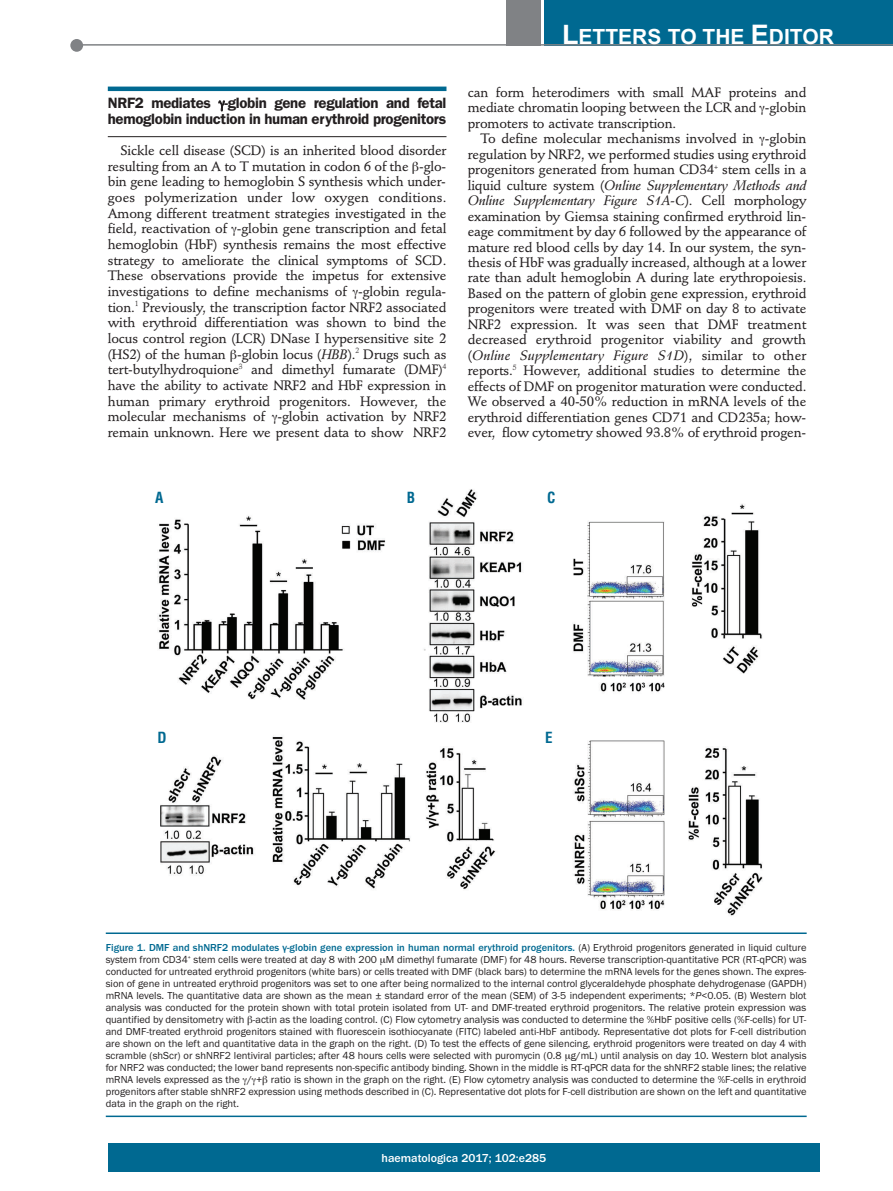
<style>
.page{position:relative;width:893px;height:1191px;background:#fff}
.page>*{position:absolute;margin:0;border:0;box-sizing:border-box;transform-origin:0 0}
.t1{font:700 21px "Arial";color:#fff}
.t2{font:600 15px/15.6px "Franklin Gothic";letter-spacing:-.02em;color:#231f20}
.t3{font:700 condensed 15px "Helvetica";color:#006991}
.t4{font:500 13.5px/15.6px "Stempel Schneidler";letter-spacing:-.01em;color:#231f20;text-align:justify}
.t5{font:italic 13.5px/15.5px "Stempel Schneidler Med";letter-spacing:-.01em;color:#231f20}
.t6{font:italic 13.5px "Stempel Schneidler Med";letter-spacing:.01em;color:#231f20}
.t7{font:500 12px "Franklin Gothic";color:#fff}
.t8{font:10.5px/12px "Franklin Gothic";color:#231f20;text-align:justify}
.s1{font-family:"Stempel Schneidler Med";font-weight:400;font-style:italic}
.s2{font-size:27px}
.s3{font-family:"Stempel Schneidler";font-weight:500;font-style:normal}
.s4{font-weight:500;color:#006991}
.s5{font-style:italic}
</style>
<div class="page">
<hr style="left:108px;top:87px;width:338px;height:4px;background:#006991">
<hr style="left:108px;top:136px;width:338px;height:1px;background:#231f20">
<div style="left:107px;top:1143px;width:713px;height:28px;background:#006991"></div>
<div style="left:544px;top:0;width:349px;height:45px;background:#006991"></div>
<div style="left:506px;top:0;width:34px;height:45px;background:#808285"></div>
<div style="left:70px;top:39px;width:13px;height:13px;background:#808285;border-radius:50%"></div>
<hr style="left:78px;top:44px;width:815px;height:2px;background:#808285">
<img style="left:158px;top:489px;width:605px;height:427px">
<hr style="left:106px;top:932px;width:701px;height:2px;background:#006991">
<hr style="left:106px;top:1115px;width:701px;height:2px;background:#006991">
<p class="t2" style="left:108px;top:96px;width:340px">NRF2 mediates -globin gene regulation and fetal hemoglobin induction in human erythroid progenitors</p>
<p class="t4" style="left:108px;top:144px;width:340px;text-indent:13px">Sickle cell disease (SCD) is an inherited blood disorder resulting from an A to T mutation in codon 6 of the -glo&shy;bin gene leading to hemoglobin S synthesis which under&shy;goes polymerization under low oxygen conditions.<br>Among different treatment strategies investigated in the field, reactivation of -globin gene transcription and fetal hemoglobin (HbF) synthesis remains the most effective strategy to ameliorate the clinical symptoms of SCD.<br>These observations provide the impetus for extensive investigations to define mechanisms of -globin regula&shy;tion.<sup>1</sup> Previously, the transcription factor NRF2 associated with erythroid differentiation was shown to bind the locus control region (LCR) DNase I hypersensitive site 2 (HS2) of the human -globin locus (<span class="s1">HBB</span>).<sup>2</sup> Drugs such as tert-butylhydroquione<sup>3</sup> and dimethyl fumarate (DMF)<sup>4 </sup>have the ability to activate NRF2 and HbF expression in human primary erythroid progenitors. However, the molecular mechanisms of -globin activation by NRF2 remain unknown. Here we present data to show NRF2</p>
<h1 class="t1" style="left:562px;top:25px;width:273px"><span class="s2">L</span>ETTERS TO THE <span class="s2">E</span>DITOR</h1>
<p class="t4" style="left:468px;top:86px;width:340px">can form heterodimers with small MAF proteins and mediate chromatin looping between the LCR and -globin promoters to activate transcription.</p>
<p class="t4" style="left:468px;top:132px;width:340px;text-indent:13px">To define molecular mechanisms involved in -globin regulation by NRF2, we performed studies using erythroid progenitors generated from human CD34<sup>+</sup> stem cells in a</p>
<p class="t5" style="left:468px;top:178px;width:340px"><span class="s3">liquid culture system (</span>Online Supplementary Methods and<br>Online Supplementary Figure S1A-C<span class="s3">). Cell morphology</span></p>
<p class="t4" style="left:468px;top:209px;width:340px">examination by Giemsa staining confirmed erythroid lin&shy;eage commitment by day 6 followed by the appearance of mature red blood cells by day 14. In our system, the syn&shy;thesis of HbF was gradually increased, although at a lower rate than adult hemoglobin A during late erythropoiesis.<br>Based on the pattern of globin gene expression, erythroid progenitors were treated with DMF on day 8 to activate NRF2 expression. It was seen that DMF treatment decreased erythroid progenitor viability and growth</p>
<p class="t6" style="left:468px;top:350px;width:340px"><span class="s3">(</span>Online Supplementary Figure S1D<span class="s3">), similar to other</span></p>
<p class="t4" style="left:468px;top:364px;width:340px">reports.<sup>5</sup> However, additional studies to determine the effects of DMF on progenitor maturation were conducted.<br>We observed a 40-50% reduction in mRNA levels of the erythroid differentiation genes CD71 and CD235a; how&shy;ever, flow cytometry showed 93.8% of erythroid progen-</p>
<p class="t3" style="left:155px;top:489px;width:10px">A</p>
<p class="t3" style="left:407px;top:489px;width:10px">B</p>
<p class="t3" style="left:547px;top:489px;width:10px">C</p>
<p class="t3" style="left:157px;top:729px;width:11px">D</p>
<p class="t3" style="left:545px;top:729px;width:9px">E</p>
<p class="t8" style="left:106px;top:941px;width:702px"><span class="s4">Figure 1. DMF and shNRF2 modulates γ-globin gene expression in human normal erythroid progenitors.</span> (A) Erythroid progenitors generated in liquid culture system from CD34<sup>+</sup> stem cells were treated at day 8 with 200 M dimethyl fumarate (DMF) for 48 hours. Reverse transcription-quantitative PCR (RT-qPCR) was conducted for untreated erythroid progenitors (white bars) or cells treated with DMF (black bars) to determine the mRNA levels for the genes shown. The expres&shy;sion of gene in untreated erythroid progenitors was set to one after being normalized to the internal control glyceraldehyde phosphate dehydrogenase (GAPDH) mRNA levels. The quantitative data are shown as the mean ± standard error of the mean (SEM) of 3-5 independent experiments; *<span class="s5">P</span>&lt;0.05. (B) Western blot analysis was conducted for the protein shown with total protein isolated from UT- and DMF-treated erythroid progenitors. The relative protein expression was quantified by densitometry with -actin as the loading control. (C) Flow cytometry analysis was conducted to determine the %HbF positive cells (%F-cells) for UT&shy;and DMF-treated erythroid progenitors stained with fluorescein isothiocyanate (FITC) labeled anti-HbF antibody. Representative dot plots for F-cell distribution are shown on the left and quantitative data in the graph on the right. (D) To test the effects of gene silencing, erythroid progenitors were treated on day 4 with scramble (shScr) or shNRF2 lentiviral particles; after 48 hours cells were selected with puromycin (0.8 g/mL) until analysis on day 10. Western blot analysis for NRF2 was conducted; the lower band represents non-specific antibody binding. Shown in the middle is RT-qPCR data for the shNRF2 stable lines; the relative mRNA levels expressed as the / + ratio is shown in the graph on the right. (E) Flow cytometry analysis was conducted to determine the %F-cells in erythroid progenitors after stable shNRF2 expression using methods described in (C). Representative dot plots for F-cell distribution are shown on the left and quantitative data in the graph on the right.</p>
<p class="t7" style="left:382px;top:1150px;width:166px">haematologica 2017; 102:e285</p>
</div>
